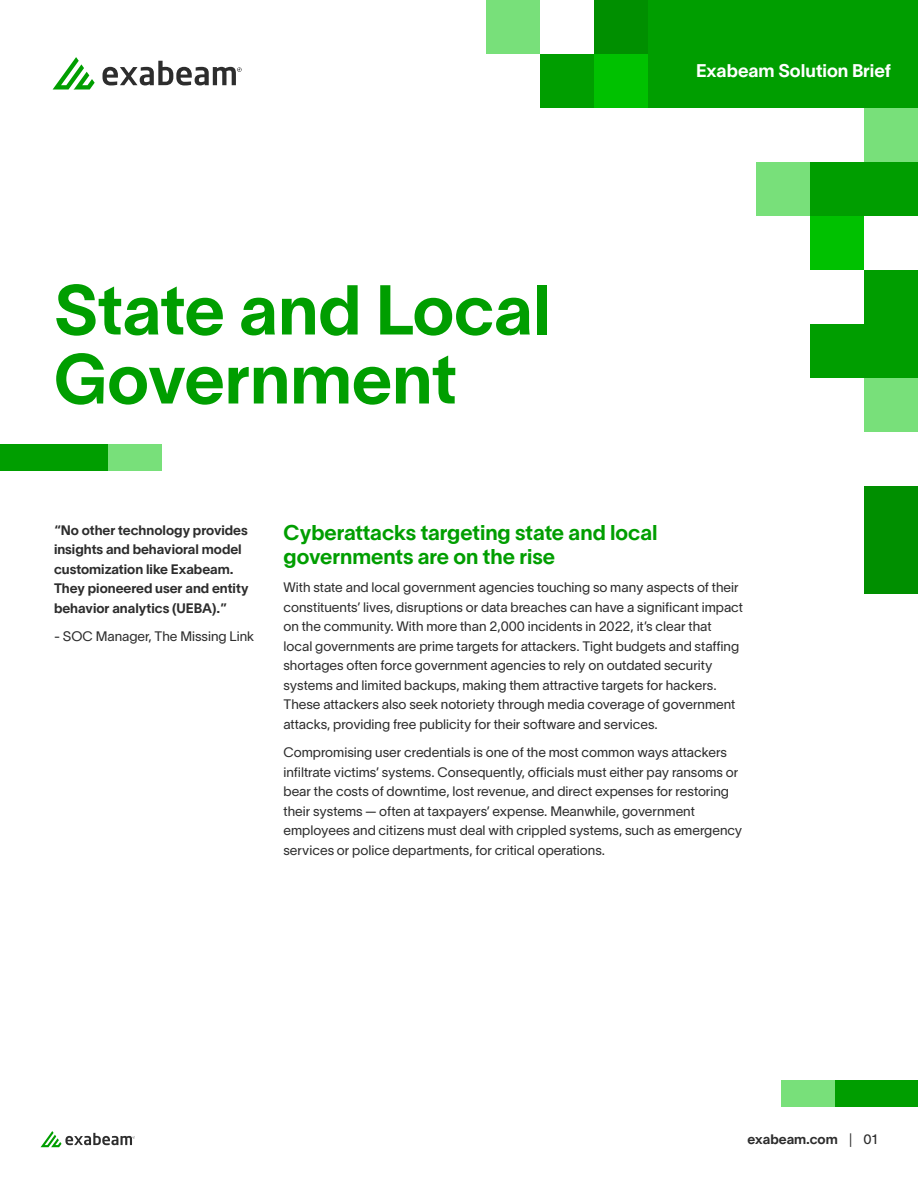
<style>
.page{position:relative;width:918px;height:1188px;background:#fff}
.page>*{position:absolute;margin:0;border:0;box-sizing:border-box;transform-origin:0 0}
.t1{font:69px/69px "Lausanne 700";color:#009e00}
.t2{font:21px/24px "Lausanne 700";color:#009e00}
.t3{font:18px "Lausanne 700";color:#fff}
.t4{font:13.5px/19.5px "Lausanne 300";color:#2d2d2d}
.t5{font:13.5px/19.5px "Lausanne 700";color:#2d2d2d}
.s1{font-family:"Lausanne 400"}
</style>
<div class="page">
<svg style="left:41px;top:1131px;width:94px;height:16px"></svg>
<div style="left:810px;top:162px;width:108px;height:54px;background:#009e00"></div>
<div style="left:864px;top:270px;width:54px;height:108px;background:#009e00"></div>
<div style="left:540px;top:54px;width:54px;height:54px;background:#009e00"></div>
<div style="left:810px;top:324px;width:108px;height:54px;background:#009e00"></div>
<div style="left:864px;top:378px;width:54px;height:54px;background:#78e07a"></div>
<div style="left:756px;top:162px;width:54px;height:54px;background:#78e07a"></div>
<div style="left:486px;top:0;width:54px;height:54px;background:#78e07a"></div>
<div style="left:810px;top:216px;width:54px;height:54px;background:#00c100"></div>
<div style="left:864px;top:108px;width:54px;height:54px;background:#78e07a"></div>
<div style="left:594px;top:54px;width:54px;height:54px;background:#00c100"></div>
<div style="left:864px;top:486px;width:54px;height:108px;background:#008f00"></div>
<div style="left:648px;top:0;width:270px;height:108px;background:#009e00"></div>
<div style="left:594px;top:0;width:54px;height:54px;background:#008f00"></div>
<div style="left:836px;top:1080px;width:82px;height:27px;background:#009e00"></div>
<div style="left:782px;top:1080px;width:54px;height:27px;background:#78e07a"></div>
<div style="left:0;top:444px;width:108px;height:27px;background:#009e00"></div>
<div style="left:108px;top:444px;width:54px;height:27px;background:#78e07a"></div>
<svg style="left:53px;top:57px;width:42px;height:33px"></svg>
<svg style="left:103px;top:61px;width:139px;height:24px"></svg>
<h1 class="t1" style="left:54px;top:274px;width:498px">State and Local<br>Government</h1>
<h3 class="t3" style="left:696px;top:60px;width:196px">Exabeam Solution Brief</h3>
<p class="t5" style="left:54px;top:520px;width:196px">“No other technology provides insights and behavioral model customization like Exabeam.<br>They pioneered user and entity behavior analytics (UEBA).”</p>
<p class="t4" style="left:54px;top:626px;width:202px">- SOC Manager, The Missing Link</p>
<h2 class="t2" style="left:284px;top:520px;width:376px">Cyberattacks targeting state and local governments are on the rise</h2>
<p class="t4" style="left:284px;top:578px;width:461px">With state and local government agencies touching so many aspects of their constituents’ lives, disruptions or data breaches can have a significant impact on the community. With more than 2,000 incidents in 2022, it’s clear that local governments are prime targets for attackers. Tight budgets and staffing shortages often force government agencies to rely on outdated security systems and limited backups, making them attractive targets for hackers.<br>These attackers also seek notoriety through media coverage of government attacks, providing free publicity for their software and services.</p>
<p class="t4" style="left:284px;top:742px;width:460px">Compromising user credentials is one of the most common ways attackers infiltrate victims’ systems. Consequently, officials must either pay ransoms or bear the costs of downtime, lost revenue, and direct expenses for restoring their systems — often at taxpayers’ expense. Meanwhile, government employees and citizens must deal with crippled systems, such as emergency services or police departments, for critical operations.</p>
<p class="t5" style="left:748px;top:1129px;width:131px">exabeam.com <span class="s1">| 01</span></p>
</div>
